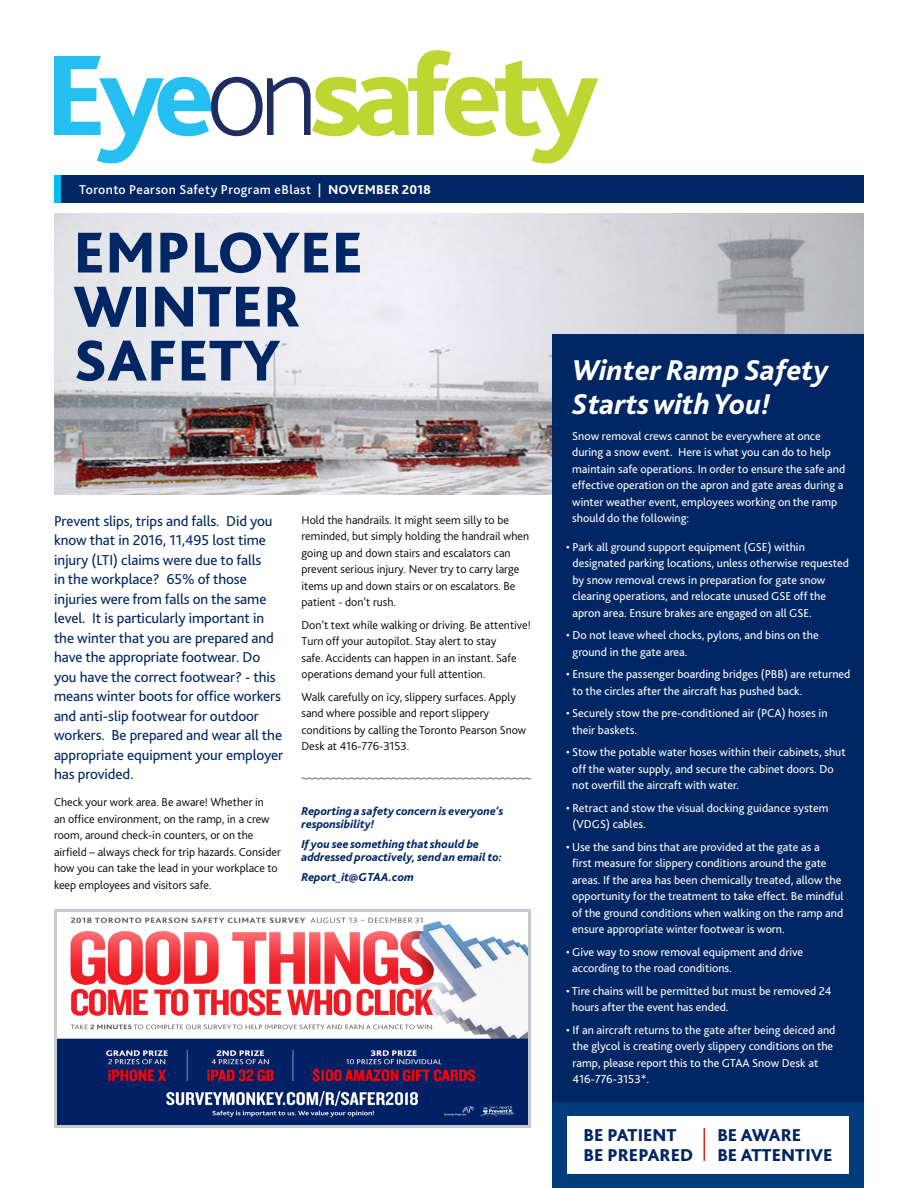
<style>
.page{position:relative;width:918px;height:1188px;background:#fff}
.page>*{position:absolute;margin:0;border:0;box-sizing:border-box;transform-origin:0 0}
.Seven_Steps_H1{font:800 60.3px/54px "Bliss 2";color:#002663}
.Seven_Steps_H1-2{font:italic 800 30px/34.5px "Bliss 2";color:#fff}
.Seven_Steps_H1-3{font:800 18px "Bliss 2";color:#002663}
.Seven_Steps_H1-4{font:15px/19.5px "Bliss 2";letter-spacing:-.005em;color:#002663}
.Intro_1{font:500 13.35px "Bliss 2";letter-spacing:.03em;color:#fff}
.Seven_Steps_H1-5{font:12px/16.5px "Bliss 2";color:#fff}
.Seven_Steps_H1-6{font:300 12px/16.5px "Bliss 2";color:#000}
.Seven_Steps_H1-7{font:italic 800 12px/13.5px "Bliss 2";color:#002663}
.s1{font-weight:800}
</style>
<div class="page">
<img style="left:54px;top:213px;width:314px;height:282px">
<svg style="left:368px;top:213px;width:496px;height:282px;background:#cdcacf"></svg>
<div style="left:62px;top:176px;width:802px;height:27px;background:#002663"></div>
<svg style="left:54px;top:50px;width:544px;height:113px"></svg>
<div style="left:552px;top:334px;width:312px;height:854px;background:#002663"></div>
<div style="left:552px;top:1102px;width:312px;height:86px;background:#013d7d"></div>
<img style="left:58px;top:917px;width:469px;height:207px">
<div style="left:54px;top:909px;width:477px;height:219px;border:3px solid #c5cbcf"></div>
<svg style="left:301px;top:777px;width:231px;height:3px"></svg>
<div style="left:567px;top:1117px;width:282px;height:57px;background:#fff"></div>
<hr style="left:704px;top:1128px;width:1px;height:33px;background:#ee1d23">
<p class="Intro_1" style="left:79px;top:181px;width:353px">Toronto Pearson Safety Program eBlast | <span class="s1">NOVEMBER 2018</span></p>
<p class="Seven_Steps_H1" style="left:74px;top:226px;width:291px">EMPLOYEE<br>WINTER<br>SAFETY</p>
<p class="Seven_Steps_H1-4" style="left:54px;top:511px;width:231px">Prevent slips, trips and falls. Did you know that in 2016, 11,495 lost time injury (LTI) claims were due to falls<br>in the workplace? 65% of those injuries were from falls on the same level. It is particularly important in the winter that you are prepared and have the appropriate footwear. Do you have the correct footwear? - this means winter boots for office workers and anti-slip footwear for outdoor workers. Be prepared and wear all the appropriate equipment your employer has provided.</p>
<p class="Seven_Steps_H1-6" style="left:54px;top:794px;width:228px">Check your work area. Be aware! Whether in<br>an office environment, on the ramp, in a crew room, around check-in counters, or on the airfield – always check for trip hazards. Consider how you can take the lead in your workplace to keep employees and visitors safe.</p>
<p class="Seven_Steps_H1-6" style="left:302px;top:511px;width:229px">Hold the handrails. It might seem silly to be reminded, but simply holding the handrail when going up and down stairs and escalators can prevent serious injury. Never try to carry large items up and down stairs or on escalators. Be patient - don’t rush.</p>
<p class="Seven_Steps_H1-6" style="left:302px;top:616px;width:231px">Don’t text while walking or driving. Be attentive!<br>Turn off your autopilot. Stay alert to stay<br>safe. Accidents can happen in an instant. Safe operations demand your full attention.</p>
<p class="Seven_Steps_H1-6" style="left:302px;top:688px;width:226px">Walk carefully on icy, slippery surfaces. Apply sand where possible and report slippery conditions by calling the Toronto Pearson Snow Desk at 416-776-3153.</p>
<p class="Seven_Steps_H1-7" style="left:302px;top:804px;width:203px">Reporting a safety concern is everyone’s responsibility!</p>
<p class="Seven_Steps_H1-7" style="left:302px;top:837px;width:202px">If you see something that should be addressed proactively, send an email to:</p>
<p class="Seven_Steps_H1-7" style="left:302px;top:870px;width:114px">Report_it@GTAA.com</p>
<p class="Seven_Steps_H1-2" style="left:572px;top:352px;width:258px">Winter Ramp Safety<br>Starts with You!</p>
<p class="Seven_Steps_H1-5" style="left:572px;top:428px;width:275px">Snow removal crews cannot be everywhere at once during a snow event. Here is what you can do to help maintain safe operations. In order to ensure the safe and effective operation on the apron and gate areas during a winter weather event, employees working on the ramp should do the following:</p>
<p class="Seven_Steps_H1-5" style="left:573px;top:539px;width:278px;text-indent:-6px">• Park all ground support equipment (GSE) within designated parking locations, unless otherwise requested by snow removal crews in preparation for gate snow clearing operations, and relocate unused GSE off the apron area. Ensure brakes are engaged on all GSE.</p>
<p class="Seven_Steps_H1-5" style="left:573px;top:627px;width:248px;text-indent:-6px">• Do not leave wheel chocks, pylons, and bins on the ground in the gate area.</p>
<p class="Seven_Steps_H1-5" style="left:573px;top:666px;width:279px;text-indent:-6px">• Ensure the passenger boarding bridges (PBB) are returned to the circles after the aircraft has pushed back.</p>
<p class="Seven_Steps_H1-5" style="left:572px;top:705px;width:257px;text-indent:-6px">• Securely stow the pre-conditioned air (PCA) hoses in their baskets.</p>
<p class="Seven_Steps_H1-5" style="left:572px;top:744px;width:275px;text-indent:-6px">• Stow the potable water hoses within their cabinets, shut off the water supply, and secure the cabinet doors. Do not overfill the aircraft with water.</p>
<p class="Seven_Steps_H1-5" style="left:573px;top:800px;width:257px;text-indent:-6px">• Retract and stow the visual docking guidance system (VDGS) cables.</p>
<p class="Seven_Steps_H1-5" style="left:572px;top:839px;width:273px;text-indent:-6px">• Use the sand bins that are provided at the gate as a<br>first measure for slippery conditions around the gate areas. If the area has been chemically treated, allow the opportunity for the treatment to take effect. Be mindful of the ground conditions when walking on the ramp and ensure appropriate winter footwear is worn.</p>
<p class="Seven_Steps_H1-5" style="left:572px;top:944px;width:232px;text-indent:-6px">• Give way to snow removal equipment and drive according to the road conditions.</p>
<p class="Seven_Steps_H1-5" style="left:572px;top:983px;width:261px;text-indent:-6px">• Tire chains will be permitted but must be removed 24 hours after the event has ended.</p>
<p class="Seven_Steps_H1-5" style="left:573px;top:1022px;width:264px;text-indent:-6px">• If an aircraft returns to the gate after being deiced and the glycol is creating overly slippery conditions on the ramp, please report this to the GTAA Snow Desk at 416-776-3153*.</p>
<p class="Seven_Steps_H1-3" style="left:584px;top:1124px;width:95px">BE PATIENT</p>
<p class="Seven_Steps_H1-3" style="left:717px;top:1124px;width:86px">BE AWARE</p>
<p class="Seven_Steps_H1-3" style="left:584px;top:1144px;width:111px">BE PREPARED</p>
<p class="Seven_Steps_H1-3" style="left:717px;top:1144px;width:117px">BE ATTENTIVE</p>
</div>
